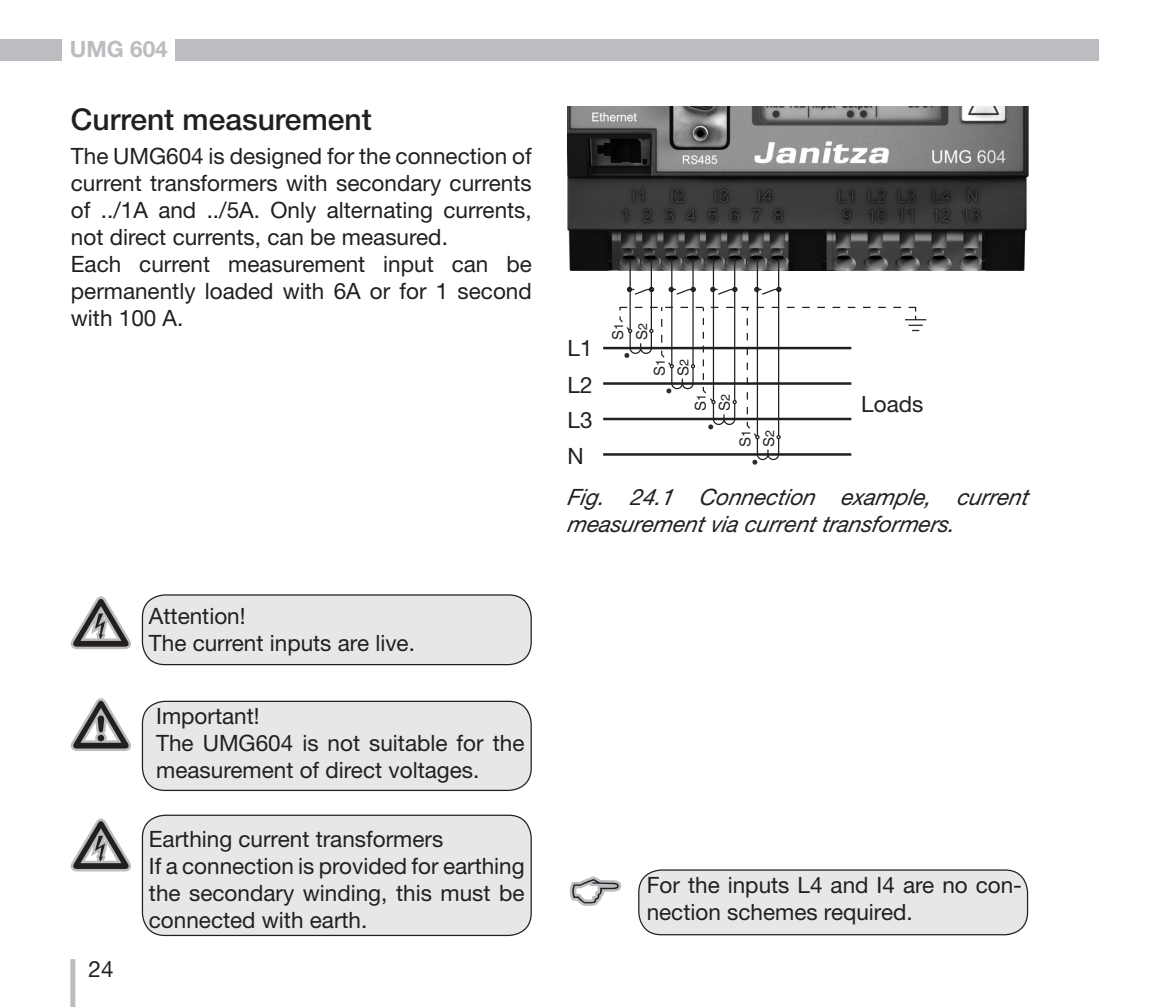
<style>
.page{position:relative;width:1170px;height:1007px;background:#fff}
.page>*{position:absolute;margin:0;border:0;box-sizing:border-box;transform-origin:0 0}
.Überschrift__12{font:500 30px "Helvetica Neue LT";color:#231f20}
._9_Blocksatz{font:22.5px/27px "Helvetica Neue LT";color:#231f20;text-align:justify}
._9_Abbildung__kursiv{font:italic 22.5px/27px "Helvetica Neue LT";color:#231f20}
._9_linksbündig{font:22.5px "Helvetica Neue LT";color:#231f20}
.t1{font:700 22.5px "Helvetica Neue LT";color:#bcbdc0}
._8_zentriert{font:15px "Helvetica";color:#231f20}
.s1{font-size:12.5px}
</style>
<div class="page">
<div style="left:70px;top:958px;width:5px;height:48px;background:#bcbdc0"></div>
<div style="left:175px;top:39px;width:923px;height:21px;background:#bcbdc0"></div>
<div style="left:0;top:39px;width:62px;height:21px;background:#bcbdc0"></div>
<div style="left:142px;top:815px;width:389px;height:120px;background:#e6e7e9;border-radius:22px"></div>
<div style="left:142px;top:814px;width:389px;height:121px;border:1px solid #231f20;border-radius:22px"></div>
<div style="left:142px;top:701px;width:389px;height:89px;background:#e6e7e9;border-radius:22px"></div>
<div style="left:142px;top:700px;width:389px;height:90px;border:1px solid #231f20;border-radius:22px"></div>
<div style="left:142px;top:595px;width:389px;height:69px;background:#e6e7e9;border-radius:22px"></div>
<div style="left:142px;top:594px;width:389px;height:71px;border:1px solid #231f20;border-radius:22px"></div>
<div style="left:638px;top:869px;width:389px;height:65px;background:#e6e7e9;border-radius:22px"></div>
<div style="left:638px;top:869px;width:390px;height:66px;border:1px solid #231f20;border-radius:22px"></div>
<img style="left:567px;top:106px;width:461px;height:164px">
<div style="left:756px;top:448px;width:12px;height:12px;border:1px solid #231f20;border-radius:50%"></div>
<div style="left:767px;top:448px;width:12px;height:12px;border:1px solid #231f20;border-radius:50%"></div>
<div style="left:756px;top:446px;width:24px;height:8px;background:#fff"></div>
<svg style="left:754px;top:287px;width:27px;height:9px"></svg>
<hr style="left:756px;top:258px;width:2px;height:196px;background:#231f20">
<hr style="left:778px;top:258px;width:1px;height:196px;background:#231f20">
<hr style="left:603px;top:453px;width:248px;height:2px;background:#231f20">
<svg style="left:710px;top:287px;width:27px;height:9px"></svg>
<hr style="left:712px;top:258px;width:2px;height:161px;background:#231f20">
<hr style="left:734px;top:258px;width:1px;height:161px;background:#231f20">
<hr style="left:603px;top:417px;width:248px;height:3px;background:#231f20">
<svg style="left:669px;top:287px;width:26px;height:9px"></svg>
<hr style="left:671px;top:258px;width:1px;height:125px;background:#231f20">
<hr style="left:692px;top:258px;width:1px;height:125px;background:#231f20">
<hr style="left:603px;top:382px;width:248px;height:3px;background:#231f20">
<svg style="left:627px;top:287px;width:26px;height:9px"></svg>
<hr style="left:629px;top:258px;width:1px;height:90px;background:#231f20">
<hr style="left:650px;top:258px;width:2px;height:90px;background:#231f20">
<hr style="left:603px;top:347px;width:248px;height:2px;background:#231f20">
<svg style="left:618px;top:306px;width:308px;height:133px"></svg>
<svg style="left:752px;top:459px;width:5px;height:5px"></svg>
<svg style="left:70px;top:698px;width:61px;height:53px"></svg>
<svg style="left:70px;top:596px;width:61px;height:54px"></svg>
<svg style="left:70px;top:818px;width:61px;height:54px"></svg>
<svg style="left:569px;top:876px;width:53px;height:30px"></svg>
<p class="t1" style="left:70px;top:35px;width:99px">UMG 604</p>
<p class="Überschrift__12" style="left:71px;top:101px;width:302px">Current measurement</p>
<p class="_9_Blocksatz" style="left:71px;top:142px;width:462px">The UMG604 is designed for the connection of current transformers with secondary currents of ../1A and ../5A. Only alternating currents, not direct currents, can be measured.</p>
<p class="_9_Blocksatz" style="left:71px;top:250px;width:462px">Each current measurement input can be permanently loaded with 6A or for 1 second with 100 A.</p>
<p class="_9_Blocksatz" style="left:149px;top:602px;width:98px">Attention!</p>
<p class="_9_Blocksatz" style="left:149px;top:629px;width:267px">The current inputs are live.</p>
<p class="_9_Blocksatz" style="left:156px;top:702px;width:105px">Important!</p>
<p class="_9_Blocksatz" style="left:156px;top:729px;width:370px">The UMG604 is not suitable for the measurement of direct voltages.</p>
<p class="_9_Blocksatz" style="left:89px;top:954px;width:27px">24</p>
<p class="_9_Blocksatz" style="left:149px;top:824px;width:296px">Earthing current transformers</p>
<p class="_9_Blocksatz" style="left:149px;top:851px;width:377px">If a connection is provided for earthing the secondary winding, this must be connected with earth.</p>
<p class="_9_linksbündig" style="left:567px;top:335px;width:27px">L1</p>
<p class="_9_linksbündig" style="left:567px;top:371px;width:27px">L2</p>
<p class="_9_linksbündig" style="left:567px;top:406px;width:27px">L3</p>
<p class="_9_linksbündig" style="left:567px;top:442px;width:18px">N</p>
<p class="_8_zentriert" style="left:609px;top:340px;width:18px;rotate:-90deg">S<span class="s1">1</span></p>
<p class="_8_zentriert" style="left:633px;top:340px;width:18px;rotate:-90deg">S<span class="s1">2</span></p>
<p class="_8_zentriert" style="left:650px;top:376px;width:18px;rotate:-90deg">S<span class="s1">1</span></p>
<p class="_8_zentriert" style="left:674px;top:376px;width:18px;rotate:-90deg">S<span class="s1">2</span></p>
<p class="_8_zentriert" style="left:691px;top:410px;width:18px;rotate:-90deg">S<span class="s1">1</span></p>
<p class="_8_zentriert" style="left:716px;top:410px;width:18px;rotate:-90deg">S<span class="s1">2</span></p>
<p class="_8_zentriert" style="left:736px;top:446px;width:18px;rotate:-90deg">S<span class="s1">1</span></p>
<p class="_8_zentriert" style="left:760px;top:446px;width:18px;rotate:-90deg">S<span class="s1">2</span></p>
<p class="_9_linksbündig" style="left:861px;top:390px;width:64px">Loads</p>
<p class="_9_Abbildung__kursiv" style="left:567px;top:483px;width:467px">Fig. 24.1 Connection example, current measurement via current transformers.</p>
<p class="_9_Blocksatz" style="left:646px;top:870px;width:377px">For the inputs L4 and I4 are no con&shy;nection schemes required.</p>
</div>
